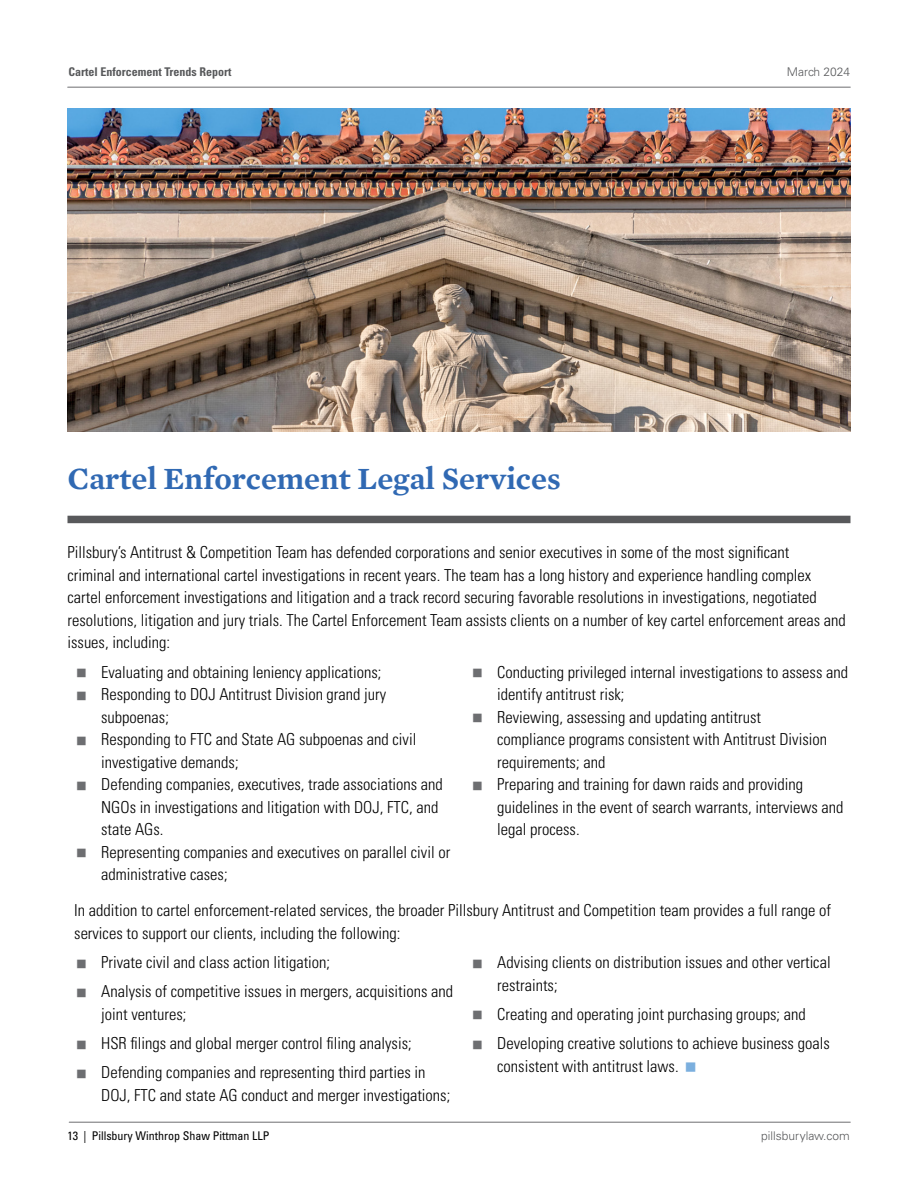
<style>
.page{position:relative;width:918px;height:1188px;background:#fff}
.page>*{position:absolute;margin:0;border:0;box-sizing:border-box;transform-origin:0 0}
.t1{font:600 31.5px "Mercury Text G3";color:#3069b3}
.t2{font:300 condensed 16.5px/22.5px "Univers LT Std";color:#000}
.t3{font:condensed 12px "Univers LT Std";color:#000}
.t4{font:700 condensed 12px "Univers LT Std";color:#58595b}
.t5{font:300 12px "Univers LT Std";color:#58595b}
</style>
<div class="page">
<hr style="left:69px;top:1122px;width:781px;height:1px;background:#6d6e71">
<hr style="left:68px;top:87px;width:782px;height:1px;background:#6d6e71">
<div style="left:68px;top:516px;width:782px;height:7px;background:#58595b"></div>
<img style="left:68px;top:108px;width:782px;height:324px">
<p class="t4" style="left:68px;top:65px;width:165px">Cartel Enforcement Trends Report</p>
<p class="t5" style="left:787px;top:65px;width:65px">March 2024</p>
<h1 class="t1" style="left:68px;top:455px;width:495px">Cartel Enforcement Legal Services</h1>
<p class="t2" style="left:68px;top:541px;width:780px">Pillsbury’s Antitrust &amp; Competition Team has defended corporations and senior executives in some of the most significant<br>criminal and international cartel investigations in recent years. The team has a long history and experience handling complex cartel enforcement investigations and litigation and a track record securing favorable resolutions in investigations, negotiated resolutions, litigation and jury trials. The Cartel Enforcement Team assists clients on a number of key cartel enforcement areas and issues, including:</p>
<p class="t2" style="left:101px;top:661px;width:351px">Evaluating and obtaining leniency applications; Responding to DOJ Antitrust Division grand jury subpoenas;<br>Responding to FTC and State AG subpoenas and civil investigative demands;<br>Defending companies, executives, trade associations and NGOs in investigations and litigation with DOJ, FTC, and state AGs.<br>Representing companies and executives on parallel civil or administrative cases;</p>
<p class="t2" style="left:497px;top:661px;width:352px">Conducting privileged internal investigations to assess and identify antitrust risk;<br>Reviewing, assessing and updating antitrust<br>compliance programs consistent with Antitrust Division requirements; and<br>Preparing and training for dawn raids and providing guidelines in the event of search warrants, interviews and legal process.</p>
<p class="t2" style="left:74px;top:899px;width:758px">In addition to cartel enforcement-related services, the broader Pillsbury Antitrust and Competition team provides a full range of services to support our clients, including the following:</p>
<p class="t2" style="left:101px;top:948px;width:353px;line-height:29.2px">Private civil and class action litigation;<br>Analysis of competitive issues in mergers, acquisitions and</p>
<p class="t2" style="left:101px;top:999px;width:326px;line-height:29.2px">joint ventures;<br>HSR filings and global merger control filing analysis;<br>Defending companies and representing third parties in</p>
<p class="t2" style="left:101px;top:1084px;width:351px">DOJ, FTC and state AG conduct and merger investigations;</p>
<p class="t2" style="left:497px;top:951px;width:335px">Advising clients on distribution issues and other vertical restraints;</p>
<p class="t2" style="left:497px;top:999px;width:334px;line-height:29.2px">Creating and operating joint purchasing groups; and<br>Developing creative solutions to achieve business goals</p>
<p class="t2" style="left:497px;top:1055px;width:183px">consistent with antitrust laws.</p>
<p class="t3" style="left:67px;top:1128px;width:204px">13 | Pillsbury Winthrop Shaw Pittman LLP</p>
<p class="t5" style="left:761px;top:1128px;width:90px">pillsburylaw.com</p>
</div>
